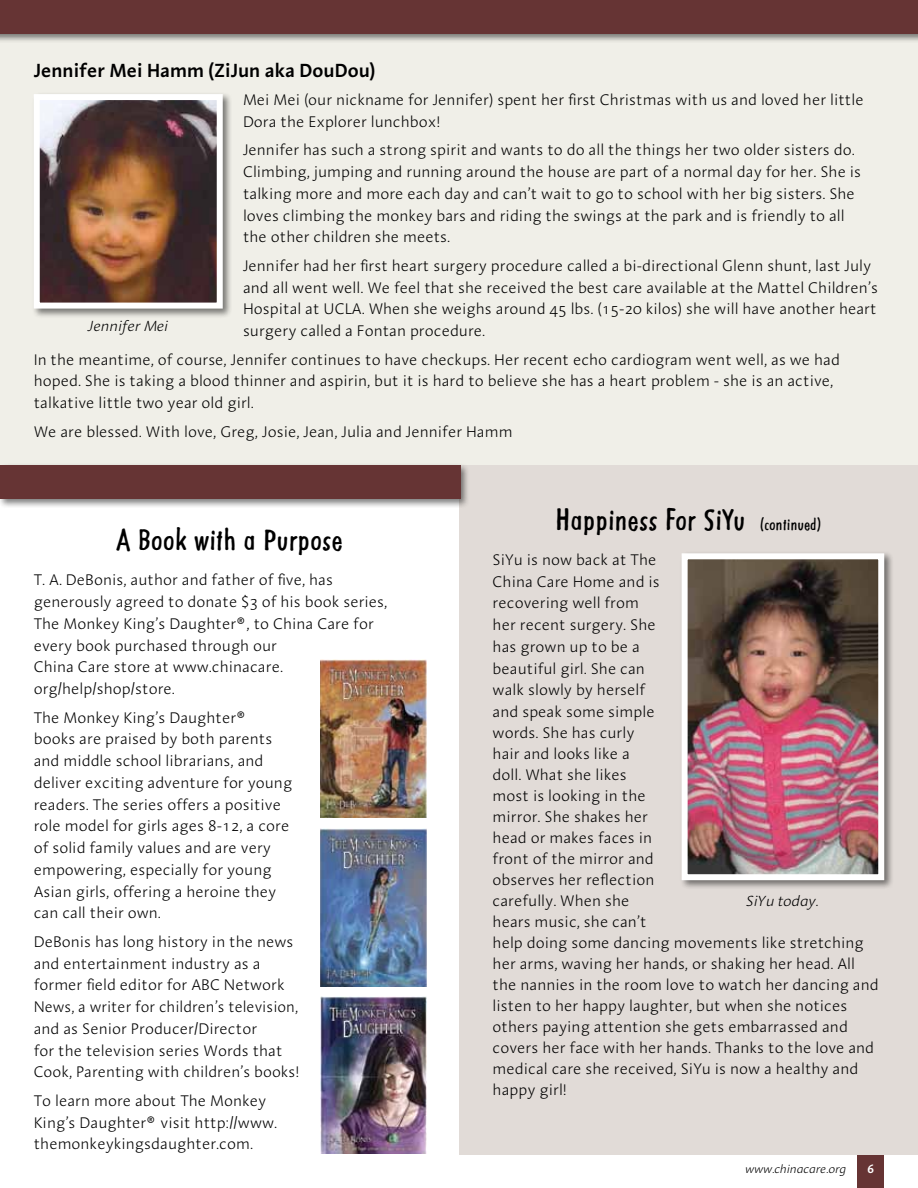
<style>
.page{position:relative;width:918px;height:1188px;background:#fff}
.page>*{position:absolute;margin:0;border:0;box-sizing:border-box;transform-origin:0 0}
.t1{font:33px "Filzer Script EF";color:#000}
.t2{font:600 19.5px "Linotype Aroma";color:#000}
.t3{font:300 15.75px/21.8px "Linotype Aroma";color:#000}
.t4{font:italic 300 15px "Linotype Aroma";color:#000}
.t5{font:italic 300 12px "Linotype Aroma";color:#000}
.t6{font:600 12px "Linotype Aroma";color:#fff}
.s1{font-size:18px}
</style>
<div class="page">
<div style="left:0;top:16px;width:918px;height:449px;background:#f0efe8"></div>
<div style="left:857px;top:1154px;width:27px;height:34px;background:#663434"></div>
<div style="left:31px;top:92px;width:201px;height:227px;background:#000;opacity:.5"></div>
<img style="left:41px;top:101px;width:175px;height:201px">
<div style="left:34px;top:94px;width:189px;height:215px;border:6px solid #fff"></div>
<img style="left:320px;top:659px;width:107px;height:158px">
<img style="left:320px;top:828px;width:107px;height:158px">
<img style="left:320px;top:996px;width:107px;height:158px">
<div style="left:0;top:0;width:918px;height:44px;background:#000;opacity:.5"></div>
<div style="left:0;top:0;width:918px;height:34px;background:#663434"></div>
<div style="left:459px;top:465px;width:459px;height:690px;background:#e1dbd7"></div>
<div style="left:679px;top:551px;width:215px;height:339px;background:#000;opacity:.5"></div>
<img style="left:689px;top:560px;width:188px;height:313px">
<div style="left:682px;top:553px;width:202px;height:327px;border:6px solid #fff"></div>
<div style="left:0;top:463px;width:470px;height:46px;background:#000;opacity:.5"></div>
<div style="left:0;top:465px;width:460px;height:34px;background:#663434"></div>
<p class="t2" style="left:34px;top:57px;width:343px">Jennifer Mei Hamm (ZiJun aka DouDou)</p>
<p class="t3" style="left:243px;top:89px;width:622px">Mei Mei (our nickname for Jennifer) spent her first Christmas with us and loved her little<br>Dora the Explorer lunchbox!</p>
<p class="t3" style="left:243px;top:139px;width:620px">Jennifer has such a strong spirit and wants to do all the things her two older sisters do.<br>Climbing, jumping and running around the house are part of a normal day for her. She is talking more and more each day and can’t wait to go to school with her big sisters. She loves climbing the monkey bars and riding the swings at the park and is friendly to all the other children she meets.</p>
<p class="t3" style="left:243px;top:254px;width:637px">Jennifer had her first heart surgery procedure called a bi-directional Glenn shunt, last July and all went well. We feel that she received the best care available at the Mattel Children’s Hospital at UCLA. When she weighs around 45 lbs. (15-20 kilos) she will have another heart surgery called a Fontan procedure.</p>
<p class="t3" style="left:34px;top:348px;width:808px">In the meantime, of course, Jennifer continues to have checkups. Her recent echo cardiogram went well, as we had hoped. She is taking a blood thinner and aspirin, but it is hard to believe she has a heart problem - she is an active, talkative little two year old girl.</p>
<p class="t3" style="left:34px;top:420px;width:480px">We are blessed. With love, Greg, Josie, Jean, Julia and Jennifer Hamm</p>
<p class="t4" style="left:88px;top:317px;width:81px">Jennifer Mei</p>
<h1 class="t1" style="left:116px;top:521px;width:229px">A Book with a Purpose</h1>
<p class="t3" style="left:34px;top:569px;width:355px">T. A. DeBonis, author and father of five, has generously agreed to donate $3 of his book series, The Monkey King’s Daughter®, to China Care for every book purchased through our<br>China Care store at www.chinacare. org/help/shop/store.</p>
<p class="t3" style="left:34px;top:706px;width:260px">The Monkey King’s Daughter®<br>books are praised by both parents and middle school librarians, and deliver exciting adventure for young readers. The series offers a positive role model for girls ages 8-12, a core of solid family values and are very empowering, especially for young Asian girls, offering a heroine they can call their own.</p>
<p class="t3" style="left:34px;top:930px;width:268px">DeBonis has long history in the news and entertainment industry as a former field editor for ABC Network News, a writer for children’s television, and as Senior Producer/Director<br>for the television series Words that Cook, Parenting with children’s books!</p>
<p class="t3" style="left:34px;top:1089px;width:245px">To learn more about The Monkey<br>King’s Daughter® visit http://www. themonkeykingsdaughter.com.</p>
<h1 class="t1" style="left:556px;top:501px;width:267px">Happiness For SiYu <span class="s1">(continued)</span></h1>
<p class="t3" style="left:493px;top:549px;width:388px;line-height:21.1px">SiYu is now back at The<br>China Care Home and is<br>recovering well from<br>her recent surgery. She<br>has grown up to be a<br>beautiful girl. She can<br>walk slowly by herself<br>and speak some simple<br>words. She has curly<br>hair and looks like a<br>doll. What she likes<br>most is looking in the<br>mirror. She shakes her<br>head or makes faces in<br>front of the mirror and<br>observes her reflection<br>carefully. When she<br>hears music, she can’t<br>help doing some dancing movements like stretching her arms, waving her hands, or shaking her head. All the nannies in the room love to watch her dancing and listen to her happy laughter, but when she notices others paying attention she gets embarrassed and covers her face with her hands. Thanks to the love and medical care she received, SiYu is now a healthy and happy girl!</p>
<p class="t4" style="left:746px;top:892px;width:73px">SiYu today.</p>
<p class="t5" style="left:745px;top:1162px;width:103px">www.chinacare.org</p>
<p class="t6" style="left:867px;top:1161px;width:8px">6</p>
</div>
